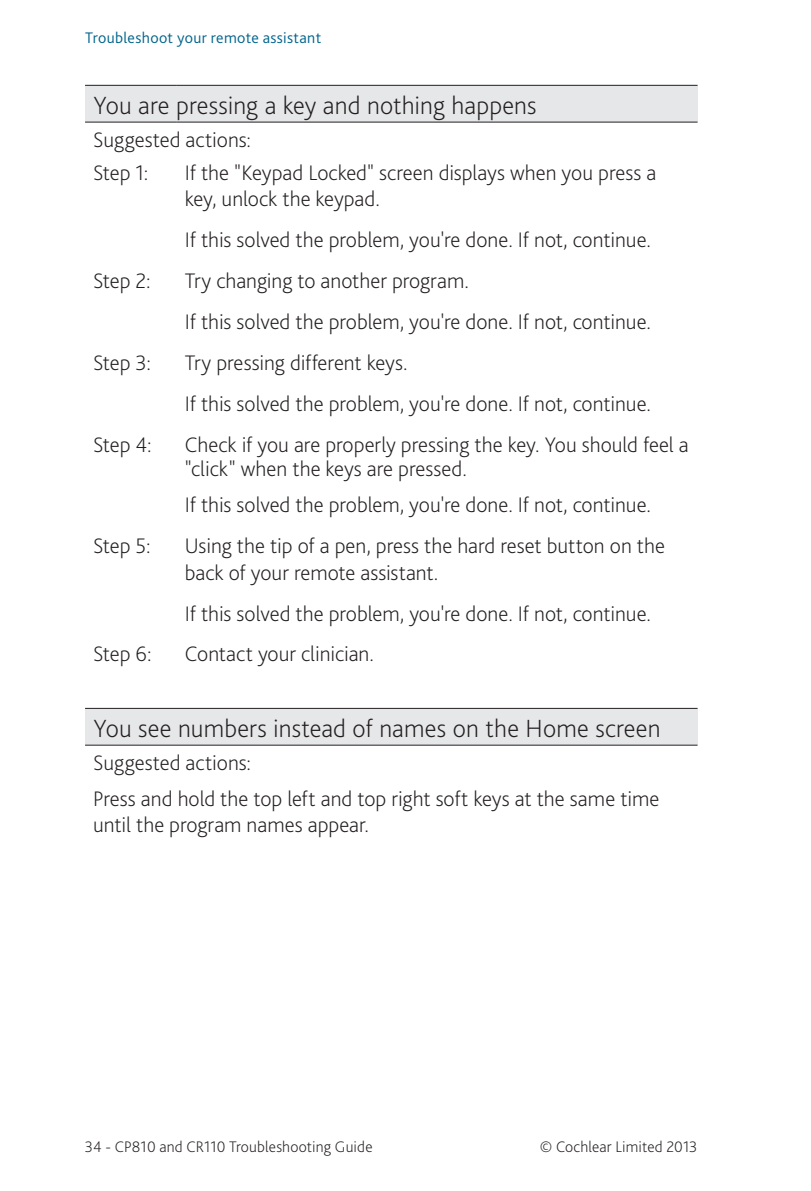
<style>
.page{position:relative;width:811px;height:1191px;background:#fff}
.page>*{position:absolute;margin:0;border:0;box-sizing:border-box;transform-origin:0 0}
.t1{font:200 26px "Bliss Pro";letter-spacing:.005em;color:#231f20}
.t2{font:200 22px/26.4px "Bliss Pro";color:#231f20}
.t3{font:200 16px "Bliss Pro";letter-spacing:.01em;color:#231f20}
.t4{font:300 16px "Bliss Pro";letter-spacing:.02em;color:#00648d}
</style>
<div class="page">
<div style="left:85px;top:85px;width:612px;height:37px;background:#e6e7e9"></div>
<hr style="left:85px;top:85px;width:92px;height:1px;background:#231f20">
<hr style="left:177px;top:85px;width:520px;height:1px;background:#231f20">
<hr style="left:85px;top:122px;width:92px;height:1px;background:#231f20">
<hr style="left:177px;top:122px;width:520px;height:1px;background:#231f20">
<div style="left:85px;top:708px;width:612px;height:37px;background:#e6e7e9"></div>
<hr style="left:85px;top:708px;width:612px;height:1px;background:#231f20">
<hr style="left:85px;top:745px;width:612px;height:1px;background:#231f20">
<p class="t4" style="left:85px;top:28px;width:237px">Troubleshoot your remote assistant</p>
<p class="t1" style="left:94px;top:89px;width:444px">You are pressing a key and nothing happens</p>
<p class="t2" style="left:93px;top:123px;width:160px;line-height:32.8px">Suggested actions:<br>Step 1:</p>
<p class="t2" style="left:185px;top:158px;width:473px">If the "Keypad Locked" screen displays when you press a key, unlock the keypad.</p>
<p class="t2" style="left:185px;top:226px;width:468px">If this solved the problem, you're done. If not, continue.</p>
<p class="t2" style="left:93px;top:267px;width:59px">Step 2:</p>
<p class="t2" style="left:185px;top:259px;width:468px;line-height:41px">Try changing to another program.<br>If this solved the problem, you're done. If not, continue.</p>
<p class="t2" style="left:93px;top:349px;width:59px">Step 3:</p>
<p class="t2" style="left:185px;top:341px;width:468px;line-height:41px">Try pressing different keys.<br>If this solved the problem, you're done. If not, continue.</p>
<p class="t2" style="left:93px;top:431px;width:60px">Step 4:</p>
<p class="t2" style="left:185px;top:432px;width:505px;line-height:24px">Check if you are properly pressing the key. You should feel a "click" when the keys are pressed.</p>
<p class="t2" style="left:185px;top:490px;width:468px">If this solved the problem, you're done. If not, continue.</p>
<p class="t2" style="left:93px;top:532px;width:59px">Step 5:</p>
<p class="t2" style="left:185px;top:532px;width:482px">Using the tip of a pen, press the hard reset button on the back of your remote assistant.</p>
<p class="t2" style="left:185px;top:599px;width:468px">If this solved the problem, you're done. If not, continue.</p>
<p class="t2" style="left:93px;top:640px;width:60px">Step 6:</p>
<p class="t2" style="left:185px;top:640px;width:191px">Contact your clinician.</p>
<p class="t1" style="left:94px;top:712px;width:568px">You see numbers instead of names on the Home screen</p>
<p class="t2" style="left:93px;top:744px;width:568px;line-height:36px">Suggested actions:<br>Press and hold the top left and top right soft keys at the same time</p>
<p class="t2" style="left:93px;top:811px;width:277px">until the program names appear.</p>
<p class="t3" style="left:85px;top:1136px;width:289px">34 - CP810 and CR110 Troubleshooting Guide</p>
<p class="t3" style="left:540px;top:1136px;width:159px">© Cochlear Limited 2013</p>
</div>
